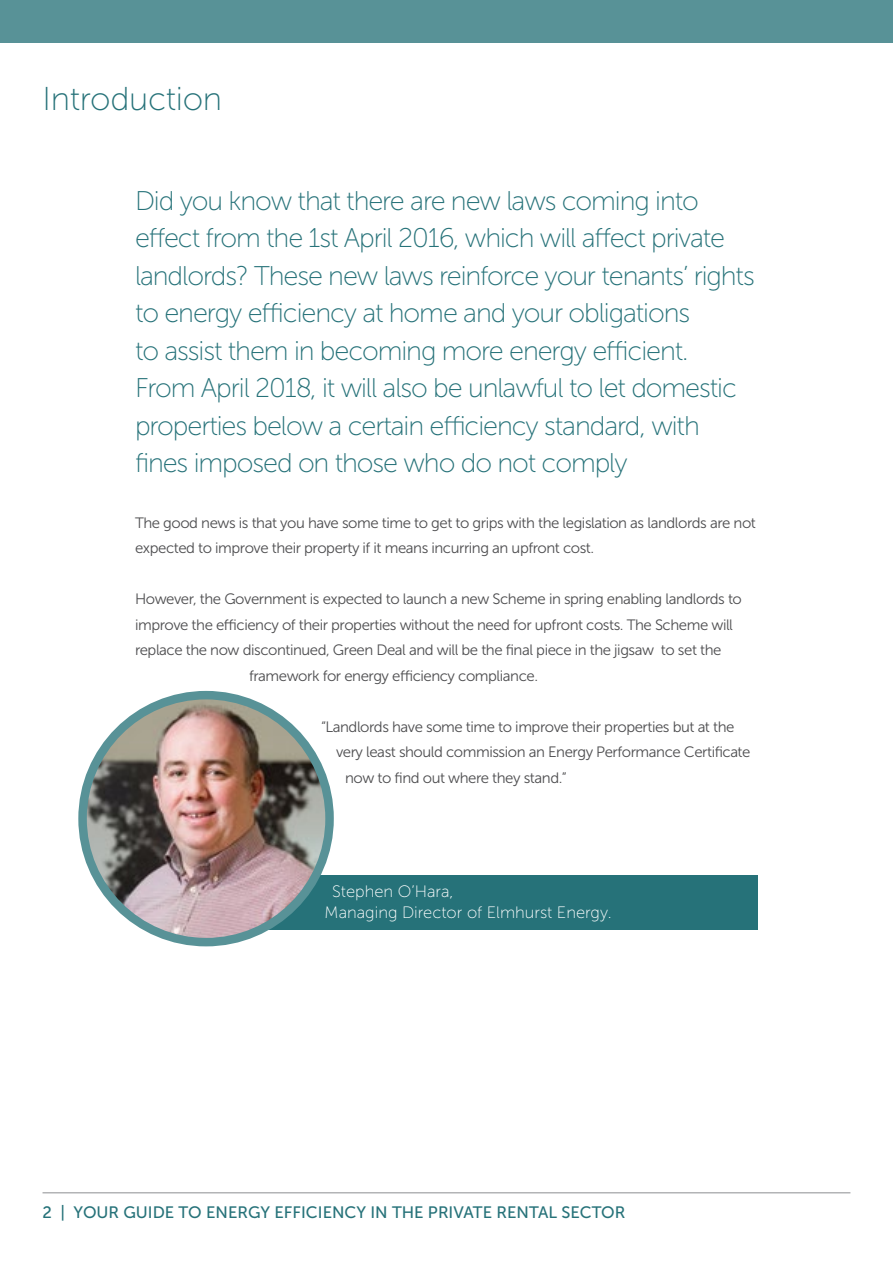
<style>
.page{position:relative;width:893px;height:1263px;background:#fff}
.page>*{position:absolute;margin:0;border:0;box-sizing:border-box;transform-origin:0 0}
.t1{font:33px "Museo Sans 100";letter-spacing:-.01em;color:#267279}
.t2{font:27px/37.5px "Museo Sans 100";letter-spacing:-.04em;color:#267279}
.t3{font:16.5px "Museo Sans 500";color:#267279}
.t4{font:16.5px/21px "Museo Sans 100";color:#fff}
.t5{font:15px/25.5px "Museo Sans 300";letter-spacing:-.03em;color:#4d4d4f}
</style>
<div class="page">
<hr style="left:43px;top:1192px;width:807px;height:1px;background:#939598">
<div style="left:0;top:0;width:893px;height:43px;background:#589297"></div>
<div style="left:205px;top:875px;width:553px;height:54px;background:#267279"></div>
<img style="left:83px;top:695px;width:247px;height:247px;border-radius:123px">
<div style="left:78px;top:691px;width:256px;height:255px;border:9px solid #589297;border-radius:50%"></div>
<h1 class="t1" style="left:43px;top:81px;width:181px">Introduction</h1>
<p class="t2" style="left:135px;top:182px;width:621px">Did you know that there are new laws coming into effect from the 1st April 2016, which will affect private landlords? These new laws reinforce your tenants’ rights to energy efficiency at home and your obligations<br>to assist them in becoming more energy efficient.<br>From April 2018, it will also be unlawful to let domestic properties below a certain efficiency standard, with fines imposed on those who do not comply</p>
<p class="t5" style="left:135px;top:510px;width:622px">The good news is that you have some time to get to grips with the legislation as landlords are not expected to improve their property if it means incurring an upfront cost.</p>
<p class="t5" style="left:135px;top:586px;width:608px">However, the Government is expected to launch a new Scheme in spring enabling landlords to</p>
<p class="t5" style="left:135px;top:612px;width:599px">improve the efficiency of their properties without the need for upfront costs. The Scheme will</p>
<p class="t5" style="left:135px;top:637px;width:588px">replace the now discontinued, Green Deal and will be the final piece in the jigsaw to set the</p>
<p class="t5" style="left:249px;top:663px;width:290px">framework for energy efficiency compliance.</p>
<p class="t5" style="left:321px;top:714px;width:415px">“Landlords have some time to improve their properties but at the</p>
<p class="t5" style="left:336px;top:739px;width:416px">very least should commission an Energy Performance Certificate</p>
<p class="t5" style="left:345px;top:765px;width:223px">now to find out where they stand.”</p>
<p class="t4" style="left:325px;top:881px;width:288px;text-indent:8px">Stephen O’Hara,<br>Managing Director of Elmhurst Energy.</p>
<p class="t3" style="left:43px;top:1203px;width:584px">2 | YOUR GUIDE TO ENERGY EFFICIENCY IN THE PRIVATE RENTAL SECTOR</p>
</div>
